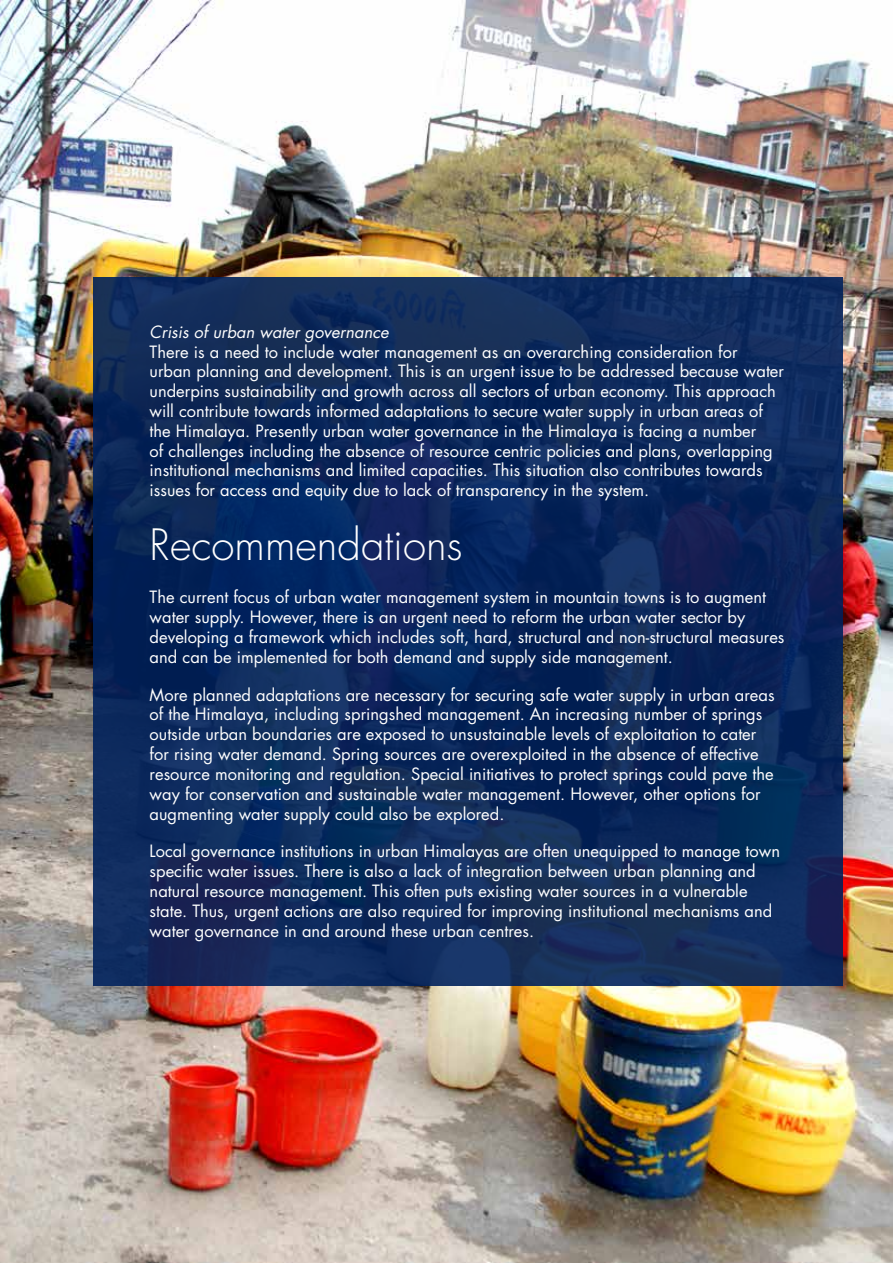
<style>
.page{position:relative;width:893px;height:1263px;background:#fff}
.page>*{position:absolute;margin:0;border:0;box-sizing:border-box;transform-origin:0 0}
.t1{font:300 42px "Futura Std";color:#fff}
.t2{font:16.5px/19.8px "Futura Std";color:#fff}
.t3{font:italic 16.5px "Futura Std";color:#fff}
</style>
<div class="page">
<img style="left:0;top:0;width:893px;height:1263px">
<svg style="left:94px;top:277px;width:749px;height:709px;background:#0c285a"></svg>
<p class="t3" style="left:150px;top:321px;width:241px">Crisis of urban water governance</p>
<p class="t2" style="left:150px;top:342px;width:636px">There is a need to include water management as an overarching consideration for<br>urban planning and development. This is an urgent issue to be addressed because water underpins sustainability and growth across all sectors of urban economy. This approach will contribute towards informed adaptations to secure water supply in urban areas of the Himalaya. Presently urban water governance in the Himalaya is facing a number<br>of challenges including the absence of resource centric policies and plans, overlapping institutional mechanisms and limited capacities. This situation also contributes towards issues for access and equity due to lack of transparency in the system.</p>
<h1 class="t1" style="left:150px;top:519px;width:314px">Recommendations</h1>
<p class="t2" style="left:150px;top:588px;width:636px">The current focus of urban water management system in mountain towns is to augment water supply. However, there is an urgent need to reform the urban water sector by developing a framework which includes soft, hard, structural and non-structural measures and can be implemented for both demand and supply side management.</p>
<p class="t2" style="left:150px;top:685px;width:626px">More planned adaptations are necessary for securing safe water supply in urban areas of the Himalaya, including springshed management. An increasing number of springs outside urban boundaries are exposed to unsustainable levels of exploitation to cater for rising water demand. Spring sources are overexploited in the absence of effective resource monitoring and regulation. Special initiatives to protect springs could pave the way for conservation and sustainable water management. However, other options for augmenting water supply could also be explored.</p>
<p class="t2" style="left:150px;top:841px;width:632px">Local governance institutions in urban Himalayas are often unequipped to manage town specific water issues. There is also a lack of integration between urban planning and natural resource management. This often puts existing water sources in a vulnerable state. Thus, urgent actions are also required for improving institutional mechanisms and water governance in and around these urban centres.</p>
</div>
